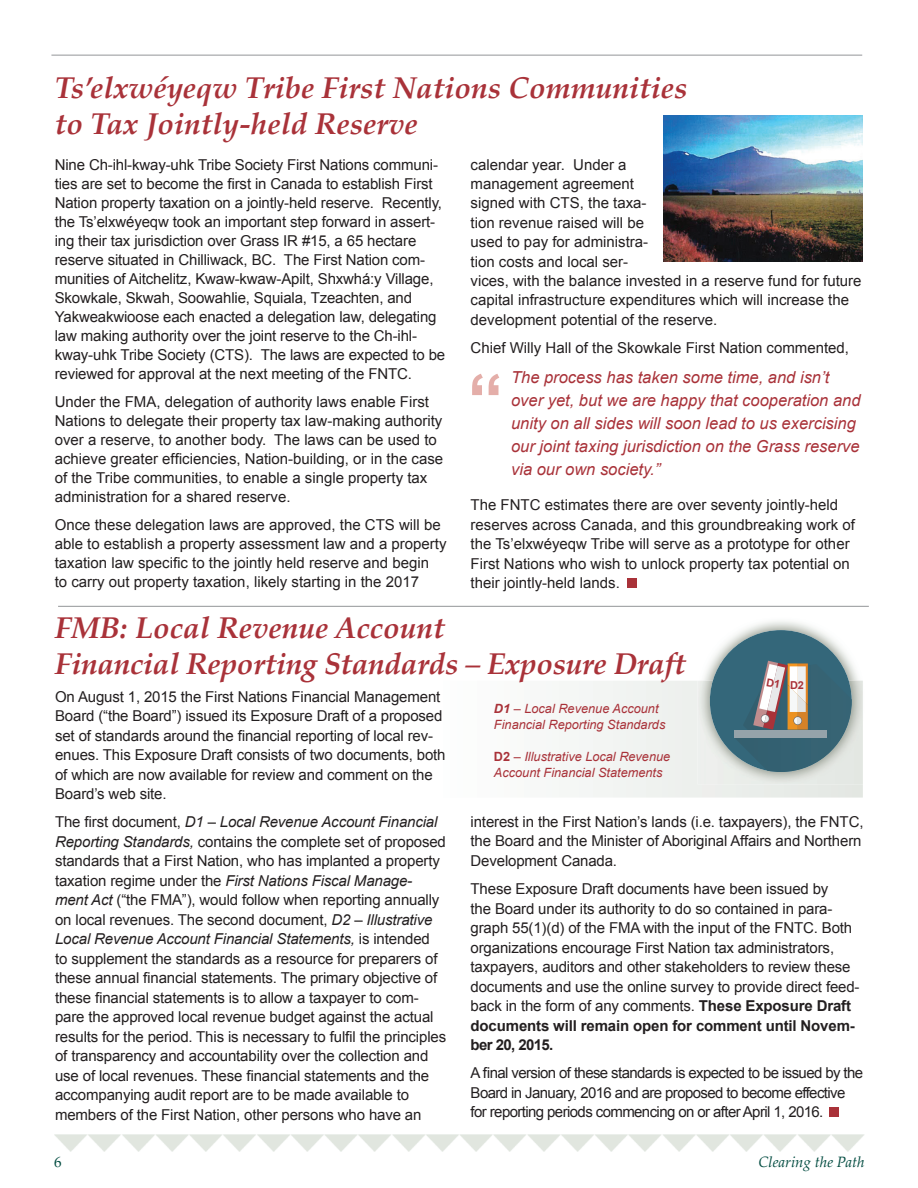
<style>
.page{position:relative;width:918px;height:1188px;background:#fff}
.page>*{position:absolute;margin:0;border:0;box-sizing:border-box;transform-origin:0 0}
.t1{font:italic 700 30px/36px "Palatino Linotype";color:#a93239}
.t2{font:italic 16.5px/22.8px "Arial";color:#a93239}
.t3{font:15px/19.5px "Arial";letter-spacing:-.01em;color:#231f20}
.t4{font:15px/19.5px "Arial";letter-spacing:-.04em;color:#231f20}
.t5{font:italic 15px "Palatino Linotype";color:#044d42}
.t6{font:15px "Palatino Linotype";color:#044d42}
.t7{font:italic 12.75px/15.9px "Arial";color:#a93239}
.t8{font:700 10.95px "Arial";color:#a93239}
.s1{font-style:italic}
.s2{font-weight:700}
.s3{font-weight:700;font-style:normal}
</style>
<div class="page">
<img style="left:54px;top:1134px;width:810px;height:17px">
<svg style="left:579px;top:681px;width:284px;height:117px"></svg>
<img style="left:697px;top:681px;width:166px;height:103px">
<div style="left:627px;top:578px;width:10px;height:10px;background:#a93239"></div>
<hr style="left:51px;top:55px;width:811px;height:1px;background:#939598">
<svg style="left:472px;top:374px;width:27px;height:21px"></svg>
<div style="left:829px;top:1107px;width:10px;height:10px;background:#a93239"></div>
<hr style="left:58px;top:606px;width:811px;height:1px;background:#939598">
<img style="left:664px;top:116px;width:198px;height:145px">
<svg style="left:710px;top:630px;width:142px;height:142px;background:#738d95"></svg>
<h1 class="t1" style="left:55px;top:68px;width:634px">Ts’elxwéyeqw Tribe First Nations Communities to Tax Jointly-held Reserve</h1>
<p class="t3" style="left:55px;top:155px;width:392px;line-height:19px">Nine Ch-ihl-kway-uhk Tribe Society First Nations communi&shy;ties are set to become the first in Canada to establish First Nation property taxation on a jointly-held reserve. Recently, the Ts’elxwéyeqw took an important step forward in assert&shy;ing their tax jurisdiction over Grass IR #15, a 65 hectare reserve situated in Chilliwack, BC. The First Nation com&shy;munities of Aitchelitz, Kwaw-kwaw-Apilt, Shxwhá:y Village, Skowkale, Skwah, Soowahlie, Squiala, Tzeachten, and Yakweakwioose each enacted a delegation law, delegating law making authority over the joint reserve to the Ch-ihl&shy;kway-uhk Tribe Society (CTS). The laws are expected to be reviewed for approval at the next meeting of the FNTC.</p>
<p class="t3" style="left:55px;top:392px;width:390px;line-height:19px">Under the FMA, delegation of authority laws enable First Nations to delegate their property tax law-making authority over a reserve, to another body. The laws can be used to achieve greater efficiencies, Nation-building, or in the case of the Tribe communities, to enable a single property tax administration for a shared reserve.</p>
<p class="t3" style="left:55px;top:515px;width:393px;line-height:19px">Once these delegation laws are approved, the CTS will be able to establish a property assessment law and a property taxation law specific to the jointly held reserve and begin<br>to carry out property taxation, likely starting in the 2017</p>
<p class="t3" style="left:471px;top:155px;width:393px">calendar year. Under a<br>management agreement<br>signed with CTS, the taxa-<br>tion revenue raised will be<br>used to pay for administra-<br>tion costs and local ser-<br>vices, with the balance invested in a reserve fund for future capital infrastructure expenditures which will increase the development potential of the reserve.</p>
<p class="t3" style="left:471px;top:338px;width:380px">Chief Willy Hall of the Skowkale First Nation commented,</p>
<p class="t2" style="left:511px;top:366px;width:351px">The process has taken some time, and isn’t over yet, but we are happy that cooperation and unity on all sides will soon lead to us exercising our joint taxing jurisdiction on the Grass reserve via our own society.”</p>
<p class="t3" style="left:471px;top:496px;width:386px">The FNTC estimates there are over seventy jointly-held reserves across Canada, and this groundbreaking work of the Ts’elxwéyeqw Tribe will serve as a prototype for other First Nations who wish to unlock property tax potential on their jointly-held lands.</p>
<h1 class="t1" style="left:55px;top:609px;width:633px">FMB: Local Revenue Account<br>Financial Reporting Standards – Exposure Draft</h1>
<p class="t8" style="left:790px;top:678px;width:15px">D2</p>
<p class="t3" style="left:55px;top:687px;width:392px">On August 1, 2015 the First Nations Financial Management Board (“the Board”) issued its Exposure Draft of a proposed set of standards around the financial reporting of local rev&shy;enues. This Exposure Draft consists of two documents, both of which are now available for review and comment on the Board’s web site.</p>
<p class="t3" style="left:55px;top:813px;width:393px">The first document, <span class="s1">D1 – Local Revenue Account Financial Reporting Sta ndards,</span> contains the complete set of proposed standards that a First Nation, who has implanted a property taxation regime under the <span class="s1">First Nations Fiscal Manage&shy;ment Act</span> (“the FMA”), would follow when reporting annually on local revenues. The second document, <span class="s1">D2 – Illustrative Local Revenue Account Financial Statements,</span> is intended<br>to supplement the standards as a resource for preparers of these annual financial statements. The primary objective of these financial statements is to allow a taxpayer to com&shy;pare the approved local revenue budget against the actual results for the period. This is necessary to fulfil the principles of transparency and accountability over the collection and use of local revenues. These financial statements and the accompanying audit report are to be made available to members of the First Nation, other persons who have an</p>
<p class="t3" style="left:471px;top:812px;width:394px">interest in the First Nation’s lands (i.e. taxpayers), the FNTC, the Board and the Minister of Aboriginal Affairs and Northern<br>Development Canada.</p>
<p class="t7" style="left:494px;top:701px;width:173px"><span class="s2">D1</span> – Local Revenue Account<br>Financial Reporting Sta ndards</p>
<p class="t7" style="left:494px;top:749px;width:178px"><span class="s3">D2</span> – Illustrative Local Revenue<br>Account Financial Statements</p>
<p class="t3" style="left:471px;top:879px;width:390px">These Exposure Draft documents have been issued by<br>the Board under its authority to do so contained in para&shy;graph 55(1)(d) of the FMA with the input of the FNTC. Both organizations encourage First Nation tax administrators, taxpayers, auditors and other stakeholders to review these documents and use the online survey to provide direct feed&shy;back in the form of any comments. <span class="s2">These Exposure Draft documents will remain open for comment until Novem&shy;ber 20, 2015.</span></p>
<p class="t4" style="left:471px;top:1063px;width:394px">A final version of these standards is expected to be issued by the<br>Board in January, 2016 and are proposed to become effective for reporting periods commencing on or after April 1, 2016.</p>
<p class="t6" style="left:54px;top:1151px;width:9px">6</p>
<p class="t5" style="left:759px;top:1151px;width:108px">Clearing the Path</p>
</div>
